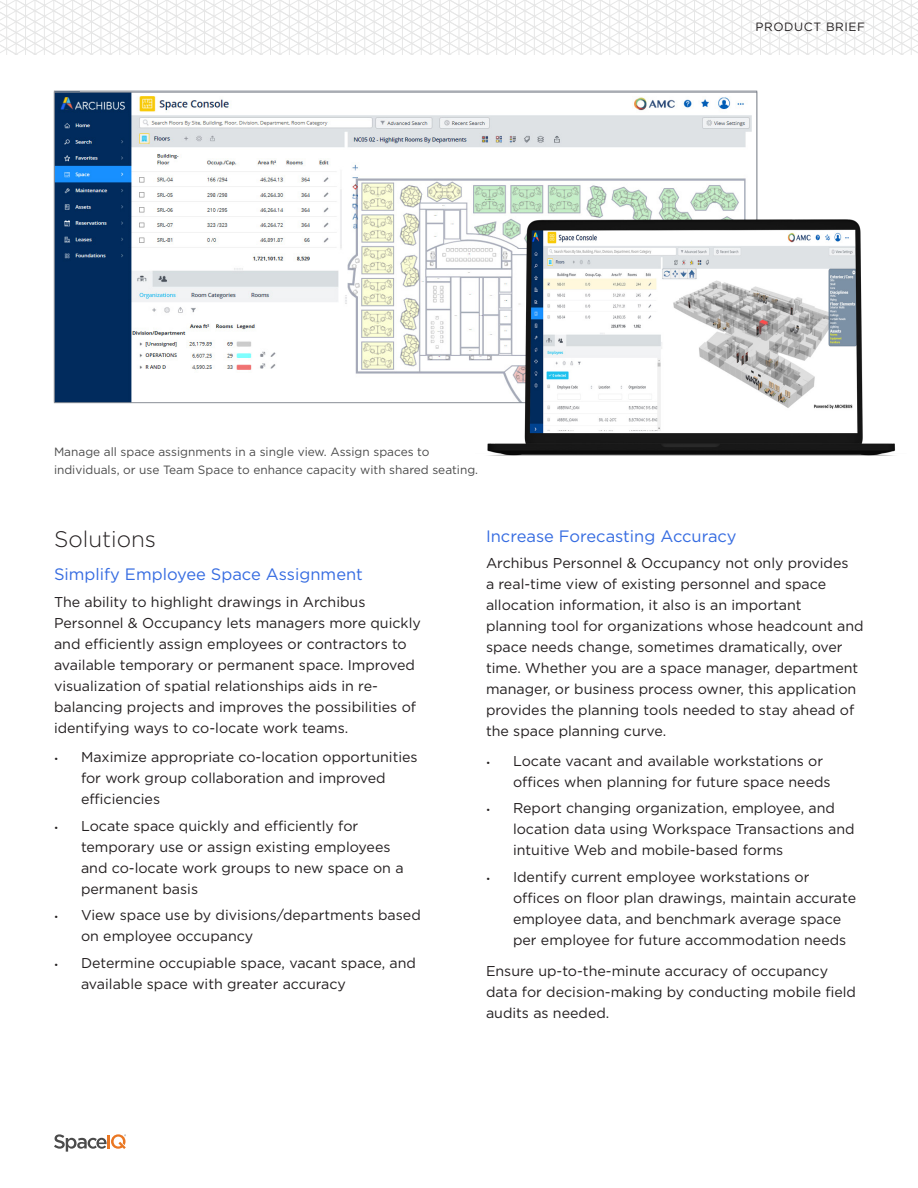
<style>
.page{position:relative;width:918px;height:1188px;background:#fff}
.page>*{position:absolute;margin:0;border:0;box-sizing:border-box;transform-origin:0 0}
.Subhead{font:300 22.5px "Gotham";color:#231f20}
.Subhead-blue{font:16.5px "Gotham";color:#366ce1}
.Body{font:14.25px/21px "Gotham";color:#231f20}
.Subhead-blue-2{font:14.25px/21px "Gotham";color:#231f20}
.t1{font:12px/18px "Gotham";color:#4b4b4b}
.Page-label{font:12px "Gotham";letter-spacing:.05em;color:#231f20}
.s1{font-size:9px}
</style>
<div class="page">
<svg style="left:0;top:0;width:918px;height:54px"></svg>
<svg style="left:54px;top:1134px;width:72px;height:18px"></svg>
<img style="left:56px;top:94px;width:696px;height:307px">
<img style="left:475px;top:190px;width:420px;height:266px">
<p class="Page-label" style="left:756px;top:20px;width:111px">PRODUCT BRIEF</p>
<p class="t1" style="left:54px;top:442px;width:426px">Manage all space assignments in a single view. Assign spaces to individuals, or use Team Space to enhance capacity with shared seating.</p>
<p class="Subhead" style="left:54px;top:527px;width:104px">Solutions</p>
<p class="Subhead-blue" style="left:54px;top:565px;width:310px">Simplify Employee Space Assignment</p>
<p class="Body" style="left:54px;top:591px;width:368px">The ability to highlight drawings in Archibus Personnel &amp; Occupancy lets managers more quickly and efficiently assign employees or contractors to available temporary or permanent space. Improved visualization of spatial relationships aids in re&shy;balancing projects and improves the possibilities of identifying ways to co-locate work teams.</p>
<p class="Body" style="left:81px;top:747px;width:338px;text-indent:-27px"><span class="s1">•</span> Maximize appropriate co-location opportunities for work group collaboration and improved efficiencies</p>
<p class="Body" style="left:81px;top:815px;width:324px;text-indent:-27px"><span class="s1">•</span> Locate space quickly and efficiently for temporary use or assign existing employees and co-locate work groups to new space on a permanent basis</p>
<p class="Body" style="left:81px;top:904px;width:341px;text-indent:-27px"><span class="s1">•</span> View space use by divisions/departments based on employee occupancy</p>
<p class="Body" style="left:81px;top:952px;width:337px;text-indent:-27px"><span class="s1">•</span> Determine occupiable space, vacant space, and available space with greater accuracy</p>
<p class="Subhead-blue" style="left:486px;top:527px;width:252px">Increase Forecasting Accuracy</p>
<p class="Body" style="left:486px;top:552px;width:379px">Archibus Personnel &amp; Occupancy not only provides<br>a real-time view of existing personnel and space allocation information, it also is an important planning tool for organizations whose headcount and space needs change, sometimes dramatically, over time. Whether you are a space manager, department manager, or business process owner, this application provides the planning tools needed to stay ahead of the space planning curve.</p>
<p class="Body" style="left:513px;top:750px;width:319px;text-indent:-27px"><span class="s1">•</span> Locate vacant and available workstations or offices when planning for future space needs</p>
<p class="Body" style="left:513px;top:797px;width:343px;text-indent:-27px"><span class="s1">•</span> Report changing organization, employee, and location data using Workspace Transactions and intuitive Web and mobile-based forms</p>
<p class="Body" style="left:513px;top:866px;width:345px;text-indent:-27px"><span class="s1">•</span> Identify current employee workstations or offices on floor plan drawings, maintain accurate employee data, and benchmark average space per employee for future accommodation needs</p>
<p class="Subhead-blue-2" style="left:486px;top:961px;width:372px">Ensure up-to-the-minute accuracy of occupancy data for decision-making by conducting mobile field audits as needed.</p>
</div>
